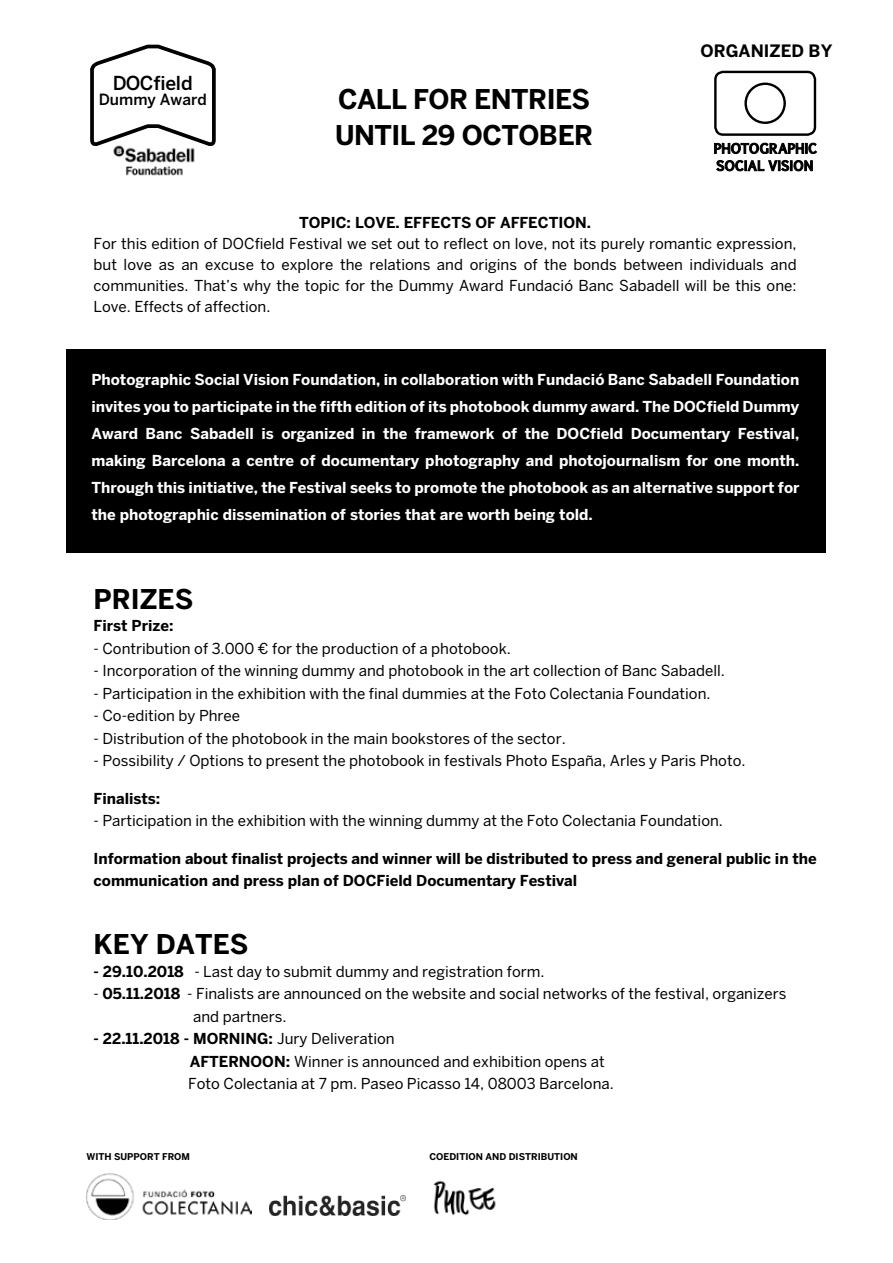
<style>
.page{position:relative;width:893px;height:1263px;background:#fff}
.page>*{position:absolute;margin:0;border:0;box-sizing:border-box;transform-origin:0 0}
.t1{font:700 27px/36px "Benton Sans";letter-spacing:-.02em;color:#000}
.t2{font:700 27px "Benton Sans";color:#000}
.t3{font:500 19.2px "Benton Sans";letter-spacing:-.02em;color:#000}
.t4{font:700 16.95px "Benton Sans";color:#000}
.t5{font:500 15.3px "Benton Sans";color:#000}
.t6{font:15px/22.5px "Benton Sans";color:#000}
.t7{font:700 15px/27px "Benton Sans";color:#fff;text-align:justify}
.t8{font:700 15px/22.5px "Benton Sans";color:#000}
.t9{font:700 9.3px "Benton Sans";color:#000}
.s1{font-weight:700}
</style>
<div class="page">
<div style="left:67px;top:350px;width:759px;height:203px;background:#000"></div>
<svg style="left:90px;top:47px;width:126px;height:99px"></svg>
<img style="left:113px;top:144px;width:84px;height:32px">
<div style="left:714px;top:71px;width:102px;height:65px;border:2px solid #000;border-radius:8px"></div>
<div style="left:744px;top:83px;width:42px;height:41px;border:2px solid #000;border-radius:50%"></div>
<svg style="left:714px;top:143px;width:103px;height:11px"></svg>
<svg style="left:716px;top:160px;width:97px;height:11px"></svg>
<img style="left:269px;top:1195px;width:137px;height:20px">
<img style="left:86px;top:1174px;width:165px;height:45px">
<img style="left:433px;top:1180px;width:63px;height:36px">
<p class="t3" style="left:113px;top:71px;width:81px">DOCfield</p>
<p class="t5" style="left:99px;top:90px;width:110px">Dummy Award</p>
<h1 class="t1" style="left:335px;top:81px;width:260px">CALL FOR ENTRIES<br>UNTIL 29 OCTOBER</h1>
<p class="t4" style="left:700px;top:41px;width:133px">ORGANIZED BY</p>
<p class="t8" style="left:299px;top:211px;width:293px">TOPIC: LOVE. EFFECTS OF AFFECTION.</p>
<p class="t6" style="left:94px;top:233px;width:705px;line-height:21px;text-align:justify">For this edition of DOCfield Festival we set out to reflect on love, not its purely romantic expression, but love as an excuse to explore the relations and origins of the bonds between individuals and communities. That’s why the topic for the Dummy Award Fundació Banc Sabadell will be this one:<br>Love. Effects of affection.</p>
<p class="t7" style="left:91px;top:366px;width:710px">Photographic Social Vision Foundation, in collaboration with Fundació Banc Sabadell Foundation invites you to participate in the fifth edition of its photobook dummy award. The DOCfield Dummy Award Banc Sabadell is organized in the framework of the DOCfield Documentary Festival, making Barcelona a centre of documentary photography and photojournalism for one month.<br>Through this initiative, the Festival seeks to promote the photobook as an alternative support for the photographic dissemination of stories that are worth being told.</p>
<h1 class="t1" style="left:94px;top:581px;width:101px">PRIZES</h1>
<p class="t8" style="left:94px;top:614px;width:81px">First Prize:</p>
<p class="t6" style="left:94px;top:637px;width:419px">- Contribution of 3.000 € for the production of a photobook.</p>
<p class="t6" style="left:94px;top:659px;width:633px">- Incorporation of the winning dummy and photobook in the art collection of Banc Sabadell.</p>
<p class="t6" style="left:94px;top:682px;width:618px">- Participation in the exhibition with the final dummies at the Foto Colectania Foundation.</p>
<p class="t6" style="left:94px;top:704px;width:148px">- Co-edition by Phree</p>
<p class="t6" style="left:94px;top:727px;width:474px">- Distribution of the photobook in the main bookstores of the sector.</p>
<p class="t6" style="left:94px;top:749px;width:653px">- Possibility / Options to present the photobook in festivals Photo España, Arles y Paris Photo.</p>
<p class="t8" style="left:94px;top:787px;width:68px">Finalists:</p>
<p class="t6" style="left:94px;top:809px;width:631px">- Participation in the exhibition with the winning dummy at the Foto Colectania Foundation.</p>
<p class="t8" style="left:94px;top:847px;width:725px">Information about finalist projects and winner will be distributed to press and general public in the communication and press plan of DOCField Documentary Festival</p>
<h1 class="t2" style="left:94px;top:928px;width:156px">KEY DATES</h1>
<p class="t6" style="left:94px;top:959px;width:453px"><span class="s1">- 29.10.2018</span> - Last day to submit dummy and registration form.</p>
<p class="t6" style="left:193px;top:982px;width:595px;text-indent:-100px">- <span class="s1">05.11.2018</span> - Finalists are announced on the website and social networks of the festival, organizers and partners.</p>
<p class="t6" style="left:188px;top:1027px;width:427px;text-indent:-95px"><span class="s1">- 22.11.2018 - MORNING:</span> Jury Deliveration<br><span class="s1">AFTERNOON:</span> Winner is announced and exhibition opens at<br>Foto Colectania at 7 pm. Paseo Picasso 14, 08003 Barcelona.</p>
<p class="t9" style="left:86px;top:1151px;width:105px">WITH SUPPORT FROM</p>
<p class="t9" style="left:429px;top:1151px;width:150px">COEDITION AND DISTRIBUTION</p>
</div>
